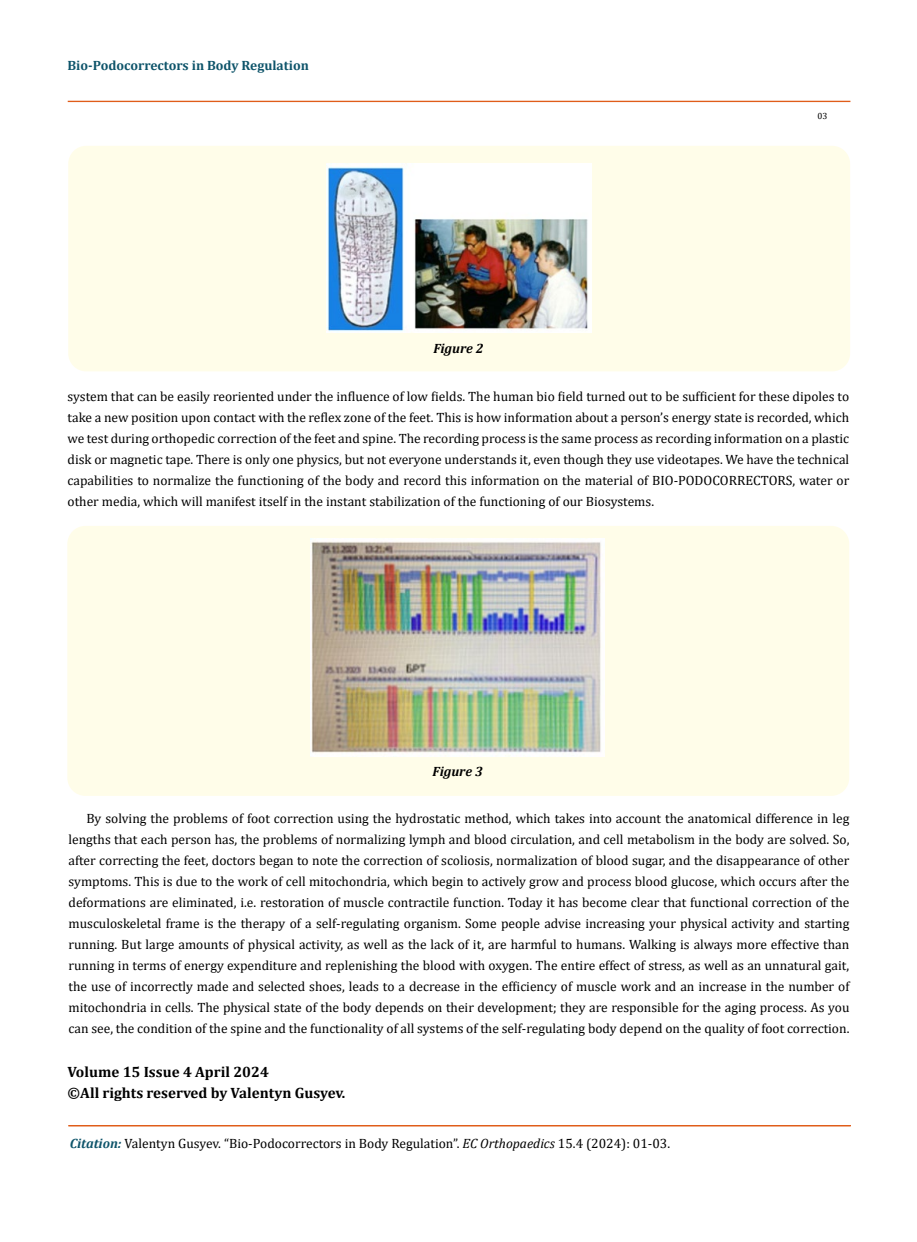
<style>
.page{position:relative;width:917px;height:1242px;background:#fff}
.page>*{position:absolute;margin:0;border:0;box-sizing:border-box;transform-origin:0 0}
.t1{font:700 15px/21px "Cambria";color:#000}
.t2{font:13.5px/21px "Cambria";color:#000;text-align:justify}
.t3{font:700 13.5px "Cambria";color:#0e546a}
.t4{font:italic 700 13.5px "Cambria";color:#000}
.t5{font:9px "Cambria";color:#000}
.s1{font-weight:700;font-style:italic;color:#0e546a}
.s2{font-style:italic}
</style>
<div class="page">
<div style="left:68px;top:101px;width:782px;height:1px;border:1px solid #e05d1a"></div>
<hr style="left:69px;top:1126px;width:781px;height:1px;background:#e05d1a">
<div style="left:68px;top:1125px;width:782px;height:1px;border:1px solid #e05d1a"></div>
<div style="left:68px;top:146px;width:782px;height:225px;background:#fffde9;border-radius:18px"></div>
<img style="left:327px;top:163px;width:264px;height:170px">
<div style="left:67px;top:526px;width:782px;height:270px;background:#fffde9;border-radius:18px"></div>
<img style="left:311px;top:538px;width:293px;height:218px">
<p class="t3" style="left:68px;top:56px;width:243px">Bio-Podocorrectors in Body Regulation</p>
<p class="t5" style="left:817px;top:110px;width:11px">03</p>
<p class="t4" style="left:433px;top:338px;width:52px">Figure 2</p>
<p class="t2" style="left:68px;top:385px;width:783px">system that can be easily reoriented under the influence of low fields. The human bio field turned out to be sufficient for these dipoles to take a new position upon contact with the reflex zone of the feet. This is how information about a person’s energy state is recorded, which we test during orthopedic correction of the feet and spine. The recording process is the same process as recording information on a plastic disk or magnetic tape. There is only one physics, but not everyone understands it, even though they use videotapes. We have the technical capabilities to normalize the functioning of the body and record this information on the material of BIO-PODOCORRECTORS, water or other media, which will manifest itself in the instant stabilization of the functioning of our Biosystems.</p>
<p class="t4" style="left:432px;top:762px;width:52px">Figure 3</p>
<p class="t2" style="left:68px;top:808px;width:782px;text-indent:18px">By solving the problems of foot correction using the hydrostatic method, which takes into account the anatomical difference in leg lengths that each person has, the problems of normalizing lymph and blood circulation, and cell metabolism in the body are solved. So, after correcting the feet, doctors began to note the correction of scoliosis, normalization of blood sugar, and the disappearance of other symptoms. This is due to the work of cell mitochondria, which begin to actively grow and process blood glucose, which occurs after the deformations are eliminated, i.e. restoration of muscle contractile function. Today it has become clear that functional correction of the musculoskeletal frame is the therapy of a self-regulating organism. Some people advise increasing your physical activity and starting running. But large amounts of physical activity, as well as the lack of it, are harmful to humans. Walking is always more effective than running in terms of energy expenditure and replenishing the blood with oxygen. The entire effect of stress, as well as an unnatural gait, the use of incorrectly made and selected shoes, leads to a decrease in the efficiency of muscle work and an increase in the number of mitochondria in cells. The physical state of the body depends on their development; they are responsible for the aging process. As you can see, the condition of the spine and the functionality of all systems of the self-regulating body depend on the quality of foot correction.</p>
<p class="t1" style="left:68px;top:1061px;width:279px">Volume 15 Issue 4 April 2024<br>©All rights reserved by Valentyn Gusyev.</p>
<p class="t2" style="left:70px;top:1133px;width:602px"><span class="s1">Citation:</span> Valentyn Gusyev. “Bio-Podocorrectors in Body Regulation”. <span class="s2">EC Orthopaedics</span> 15.4 (2024): 01-03.</p>
</div>
